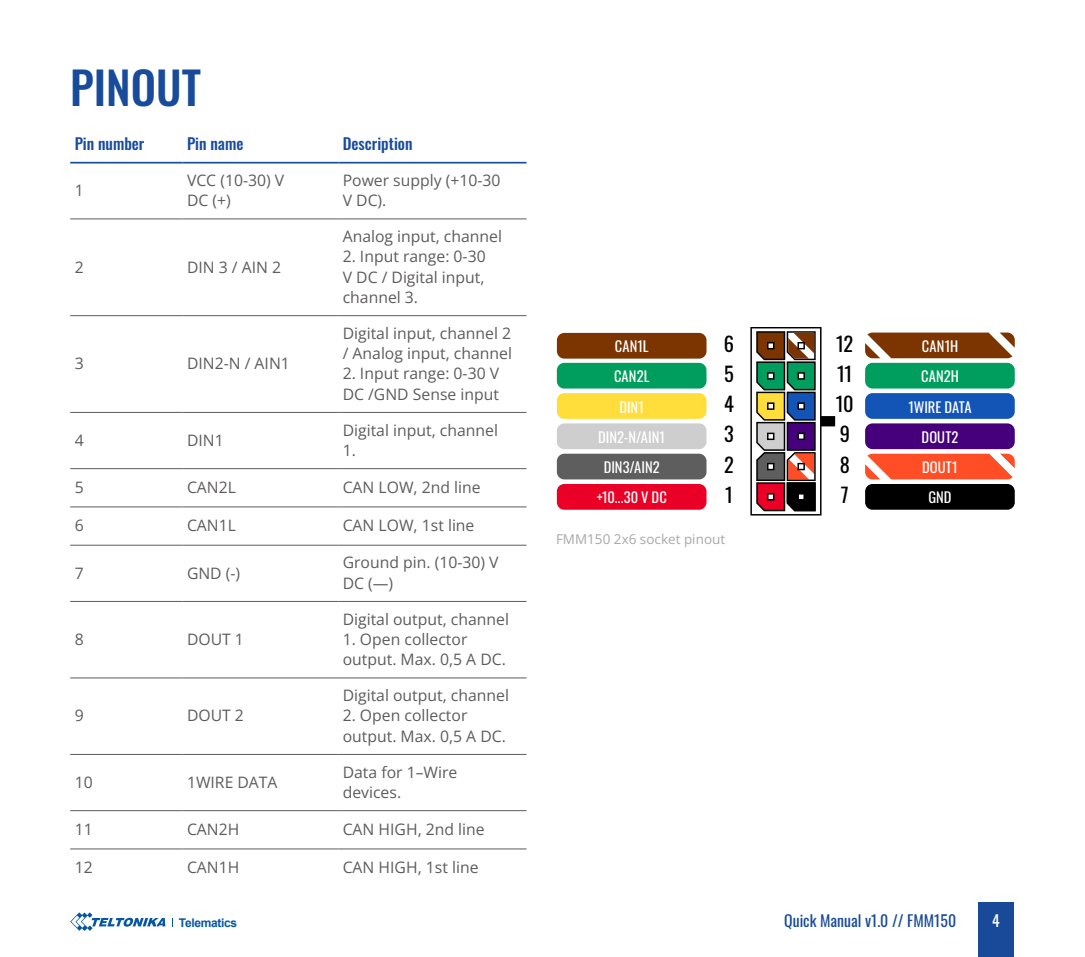
<style>
.page{position:relative;width:1085px;height:957px;background:#fff}
.page>*{position:absolute;margin:0;border:0;box-sizing:border-box;transform-origin:0 0}
.t1{font:500 45px "Oswald";color:#184b9a}
.t2{font:20.25px/30.4px "Oswald";color:#000}
.t3{font:15.75px/20.2px "Open Sans";color:#5e5b5c}
.t4{font:500 15.75px "Oswald";color:#184c9b}
.t5{font:15.75px "Oswald";color:#194a9a}
.t6{font:15.75px "Oswald";color:#fff}
.t7{font:14.4px/30.4px "Oswald";letter-spacing:.005em;color:#fff;text-align:center}
.t8{font:13.5px "Open Sans";color:#a8a8a7}
.t9{font:700 11.92px "Arial";letter-spacing:-.025em;color:#0656a5}
</style>
<div class="page">
<div style="left:978px;top:902px;width:35px;height:55px;background:#194a9a"></div>
<svg style="left:70px;top:912px;width:95px;height:19px"></svg>
<hr style="left:338px;top:218px;width:188px;height:1px;background:#5e5b5c">
<hr style="left:338px;top:315px;width:188px;height:1px;background:#5e5b5c">
<hr style="left:338px;top:412px;width:188px;height:1px;background:#5e5b5c">
<hr style="left:338px;top:468px;width:188px;height:1px;background:#5e5b5c">
<hr style="left:338px;top:506px;width:188px;height:1px;background:#5e5b5c">
<hr style="left:338px;top:545px;width:188px;height:1px;background:#5e5b5c">
<hr style="left:338px;top:601px;width:188px;height:1px;background:#5e5b5c">
<hr style="left:338px;top:677px;width:188px;height:1px;background:#5e5b5c">
<hr style="left:338px;top:754px;width:188px;height:1px;background:#5e5b5c">
<hr style="left:338px;top:810px;width:188px;height:1px;background:#5e5b5c">
<hr style="left:338px;top:848px;width:188px;height:1px;background:#5e5b5c">
<hr style="left:70px;top:218px;width:112px;height:1px;background:#5e5b5c">
<hr style="left:70px;top:315px;width:112px;height:1px;background:#5e5b5c">
<hr style="left:70px;top:412px;width:112px;height:1px;background:#5e5b5c">
<hr style="left:182px;top:412px;width:156px;height:1px;background:#5e5b5c">
<hr style="left:70px;top:468px;width:112px;height:1px;background:#5e5b5c">
<hr style="left:182px;top:468px;width:156px;height:1px;background:#5e5b5c">
<hr style="left:70px;top:506px;width:112px;height:1px;background:#5e5b5c">
<hr style="left:182px;top:506px;width:156px;height:1px;background:#5e5b5c">
<hr style="left:70px;top:545px;width:112px;height:1px;background:#5e5b5c">
<hr style="left:182px;top:545px;width:156px;height:1px;background:#5e5b5c">
<hr style="left:70px;top:601px;width:112px;height:1px;background:#5e5b5c">
<hr style="left:182px;top:601px;width:156px;height:1px;background:#5e5b5c">
<hr style="left:70px;top:677px;width:112px;height:1px;background:#5e5b5c">
<hr style="left:182px;top:677px;width:156px;height:1px;background:#5e5b5c">
<hr style="left:70px;top:754px;width:112px;height:1px;background:#5e5b5c">
<hr style="left:182px;top:754px;width:156px;height:1px;background:#5e5b5c">
<hr style="left:70px;top:810px;width:112px;height:1px;background:#5e5b5c">
<hr style="left:182px;top:810px;width:156px;height:1px;background:#5e5b5c">
<hr style="left:182px;top:218px;width:156px;height:1px;background:#5e5b5c">
<hr style="left:182px;top:315px;width:156px;height:1px;background:#5e5b5c">
<hr style="left:70px;top:848px;width:112px;height:1px;background:#5e5b5c">
<hr style="left:182px;top:848px;width:156px;height:1px;background:#5e5b5c">
<hr style="left:70px;top:162px;width:112px;height:1px;background:#174e9b">
<hr style="left:182px;top:162px;width:156px;height:1px;background:#174e9b">
<hr style="left:338px;top:162px;width:188px;height:1px;background:#174e9b">
<div style="left:556px;top:393px;width:150px;height:26px;background:#ffde3b;border-radius:7px"></div>
<div style="left:820px;top:416px;width:15px;height:10px;background:#000"></div>
<div style="left:865px;top:423px;width:149px;height:26px;background:#46007c;border-radius:7px"></div>
<div style="left:865px;top:393px;width:149px;height:26px;background:#1355b7;border-radius:7px"></div>
<div style="left:865px;top:363px;width:149px;height:25px;background:#009e5e;border-radius:7px"></div>
<div style="left:865px;top:484px;width:149px;height:26px;background:#000;border-radius:7px"></div>
<svg style="left:865px;top:454px;width:149px;height:25px;background:#ff6340"></svg>
<svg style="left:865px;top:332px;width:149px;height:26px;background:#8e5124"></svg>
<div style="left:556px;top:423px;width:150px;height:26px;background:#cecece;border-radius:7px"></div>
<div style="left:556px;top:363px;width:150px;height:25px;background:#009e5e;border-radius:7px"></div>
<div style="left:557px;top:333px;width:149px;height:26px;background:#7c3500;border-radius:7px"></div>
<div style="left:556px;top:454px;width:150px;height:25px;background:#5e5e5e;border-radius:7px"></div>
<div style="left:556px;top:484px;width:150px;height:26px;background:#ea0027;border-radius:7px"></div>
<svg style="left:750px;top:327px;width:71px;height:188px"></svg>
<h1 class="t1" style="left:70px;top:64px;width:132px">PINOUT</h1>
<p class="t4" style="left:75px;top:135px;width:71px">Pin number</p>
<p class="t4" style="left:187px;top:135px;width:58px">Pin name</p>
<p class="t3" style="left:75px;top:180px;width:11px">1</p>
<p class="t3" style="left:187px;top:170px;width:99px">VCC (10-30 V)</p>
<p class="t3" style="left:187px;top:190px;width:45px">D C (+)</p>
<p class="t3" style="left:75px;top:256px;width:11px">2</p>
<p class="t3" style="left:187px;top:256px;width:96px">DIN /3 AIN 2</p>
<p class="t3" style="left:75px;top:353px;width:11px">3</p>
<p class="t3" style="left:187px;top:353px;width:104px">DIN2-N / AIN1</p>
<p class="t3" style="left:75px;top:429px;width:11px">4</p>
<p class="t3" style="left:187px;top:429px;width:38px">DIN1</p>
<p class="t3" style="left:75px;top:477px;width:11px">5</p>
<p class="t3" style="left:187px;top:477px;width:50px">CAN L2</p>
<p class="t3" style="left:75px;top:515px;width:11px">6</p>
<p class="t3" style="left:187px;top:515px;width:50px">CAN L1</p>
<p class="t3" style="left:75px;top:562px;width:11px">7</p>
<p class="t3" style="left:187px;top:562px;width:55px">GND )-(</p>
<p class="t3" style="left:75px;top:629px;width:11px">8</p>
<p class="t3" style="left:187px;top:629px;width:58px">DOUT 1</p>
<p class="t3" style="left:75px;top:705px;width:11px">9</p>
<p class="t3" style="left:187px;top:705px;width:58px">DOUT 2</p>
<p class="t3" style="left:75px;top:771px;width:20px">10</p>
<p class="t3" style="left:187px;top:771px;width:92px">1WIRE DATA</p>
<p class="t3" style="left:75px;top:819px;width:20px">11</p>
<p class="t3" style="left:187px;top:819px;width:54px">CAN H2</p>
<p class="t3" style="left:75px;top:857px;width:20px">12</p>
<p class="t3" style="left:187px;top:857px;width:54px">CAN H1</p>
<p class="t9" style="left:179px;top:914px;width:60px">Telematics</p>
<p class="t4" style="left:342px;top:135px;width:71px">Description</p>
<p class="t3" style="left:342px;top:170px;width:159px">Power supply )+10-30<br>V DC .(</p>
<p class="t3" style="left:342px;top:226px;width:161px">Analog input, channel</p>
<p class="t3" style="left:342px;top:246px;width:144px;text-align:justify">2. Input range: 0-30<br>V DC / Digital input, channel 3.</p>
<p class="t3" style="left:342px;top:323px;width:171px">Digital input, channel 2 / Analog input, channel</p>
<p class="t3" style="left:342px;top:363px;width:158px">2. Input range: 0-30 V<br>DC /GND Sense input</p>
<p class="t3" style="left:342px;top:419px;width:157px">Digital input, channel</p>
<p class="t3" style="left:342px;top:440px;width:15px">1.</p>
<p class="t3" style="left:342px;top:477px;width:139px">CAN LOW 2, nd line</p>
<p class="t3" style="left:342px;top:515px;width:133px">CAN LOW 1, st line</p>
<p class="t3" style="left:342px;top:552px;width:157px">Ground pin (. 10-30 V)</p>
<p class="t3" style="left:342px;top:572px;width:52px">DC ―) (</p>
<p class="t3" style="left:342px;top:608px;width:168px">Digital output, channel</p>
<p class="t3" style="left:342px;top:629px;width:165px">1. Open collector output. Max. 0,5 A DC.</p>
<p class="t3" style="left:342px;top:685px;width:168px">Digital output, channel</p>
<p class="t3" style="left:342px;top:705px;width:165px">2. Open collector output. Max. 0,5 A DC.</p>
<p class="t3" style="left:342px;top:761px;width:116px">Data for –1 Wire</p>
<p class="t3" style="left:342px;top:781px;width:60px">devices.</p>
<p class="t3" style="left:342px;top:819px;width:143px">CAN HIGH 2, nd line</p>
<p class="t3" style="left:342px;top:857px;width:137px">CAN HIGH 1, st line</p>
<p class="t7" style="left:614px;top:329px;width:35px">CAN L1</p>
<p class="t7" style="left:614px;top:360px;width:37px">CAN L2</p>
<p class="t7" style="left:619px;top:390px;width:26px">DIN1</p>
<p class="t7" style="left:598px;top:420px;width:68px">DIN2- /N AIN1</p>
<p class="t7" style="left:596px;top:451px;width:72px">DIN3/AIN2 +10...30 V DC</p>
<p class="t2" style="left:723px;top:326px;width:12px">6</p>
<p class="t2" style="left:724px;top:356px;width:11px">5</p>
<p class="t2" style="left:724px;top:387px;width:11px;text-align:justify">4<br>3<br>2<br>1</p>
<p class="t8" style="left:556px;top:530px;width:171px">FMM150 6x2 socket pinout</p>
<p class="t2" style="left:836px;top:326px;width:18px">12</p>
<p class="t7" style="left:921px;top:329px;width:38px">CAN H1</p>
<p class="t2" style="left:837px;top:356px;width:17px">11</p>
<p class="t7" style="left:921px;top:360px;width:39px">CAN H2</p>
<p class="t2" style="left:835px;top:387px;width:19px">10<br>9<br>8<br>7</p>
<p class="t7" style="left:908px;top:390px;width:65px">1WIRE DATA</p>
<p class="t7" style="left:921px;top:420px;width:38px">DOUT2</p>
<p class="t7" style="left:921px;top:451px;width:37px">DOUT1</p>
<p class="t7" style="left:928px;top:481px;width:25px">GND</p>
<p class="t5" style="left:784px;top:906px;width:173px">Quick Manual v1.0 // FMM150</p>
<p class="t6" style="left:991px;top:906px;width:9px">4</p>
</div>
